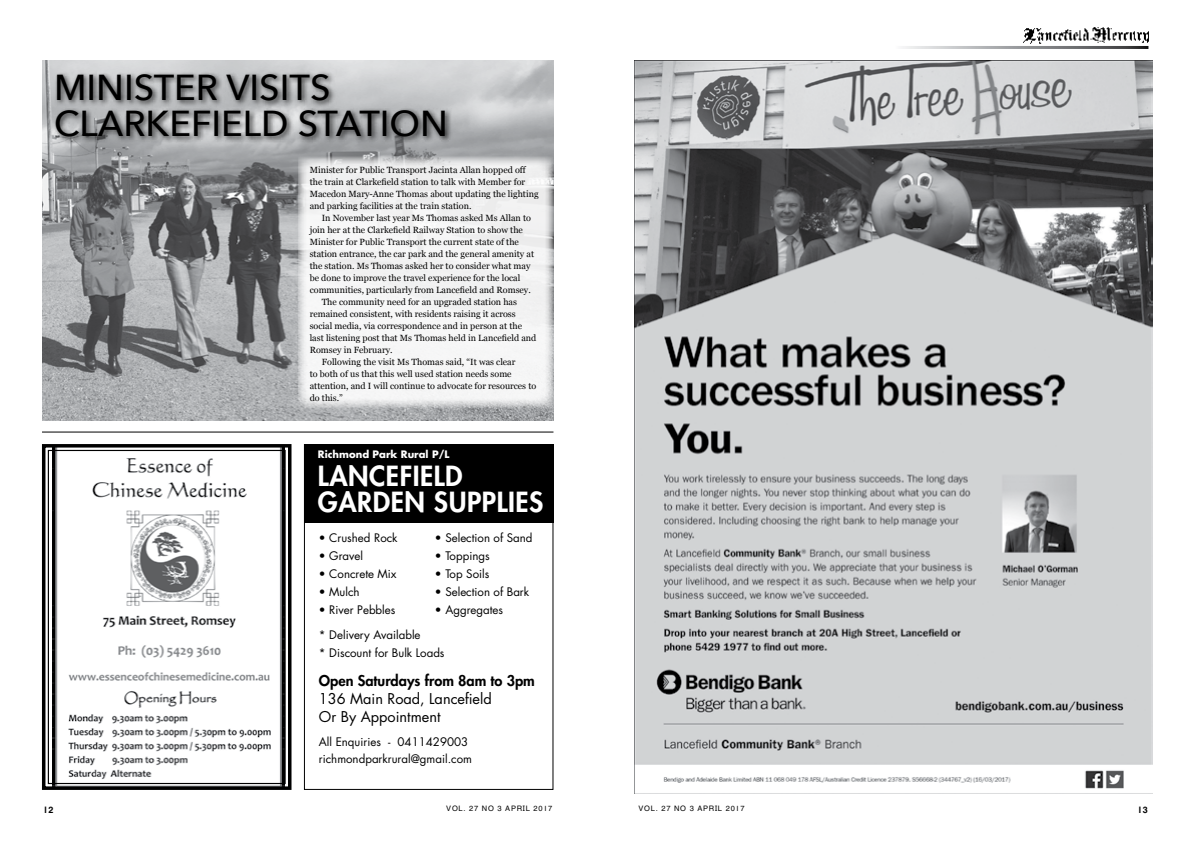
<style>
.page{position:relative;width:1191px;height:842px;background:#fff}
.page>*{position:absolute;margin:0;border:0;box-sizing:border-box;transform-origin:0 0}
.t1{font:500 36px "Avenir Next";color:#000}
.t2{font:800 27px/26px "Futura";letter-spacing:.02em;color:#fff}
.t3{font:14.5px/18px "Futura";color:#000}
.t4{font:800 14.5px "Futura";color:#000}
.t5{font:11.5px/18px "Futura";color:#000}
.t6{font:700 10px "Futura";color:#fff}
.t7{font:9px/12px "Georgia";color:#000}
.t8{font:700 9px "Helvetica Textbook";color:#000}
.t9{font:7.5px "Helvetica Textbook";letter-spacing:.1em;color:#000}
</style>
<div class="page">
<img style="left:42px;top:60px;width:511px;height:360px">
<svg style="left:298px;top:156px;width:255px;height:252px;fill:#f4f4f4"></svg>
<img style="left:634px;top:61px;width:518px;height:732px">
<svg style="left:42px;top:444px;width:250px;height:346px"></svg>
<div style="left:48px;top:450px;width:238px;height:334px;border:1px solid #000"></div>
<div style="left:304px;top:444px;width:249px;height:79px;background:#000"></div>
<hr style="left:42px;top:432px;width:511px;height:1px;background:#000">
<div style="left:52px;top:70px;width:400px;height:74px;background:#000;opacity:.75"></div>
<img style="left:1024px;top:27px;width:125px;height:20px">
<hr style="left:893px;top:46px;width:255px;height:3px;background:#fff">
<h1 class="t1" style="left:54px;top:66px;width:52px">MINISTER</h1>
<h1 class="t1" style="left:226px;top:66px;width:19px">VISITS</h1>
<h1 class="t1" style="left:54px;top:102px;width:66px">CLARKEFIE</h1>
<h1 class="t1" style="left:243px;top:102px;width:77px">LD STATION</h1>
<p class="t7" style="left:310px;top:163px;width:230px">Minister for Public Transport Jacinta Allan hopped off the train at Clarkefield station to talk with Member for Macedon Mary-Anne Thomas about updating the lighting and parking facilities at the train station.</p>
<p class="t7" style="left:322px;top:211px;width:211px">In November last year Ms Thomas asked Ms Allan to</p>
<p class="t7" style="left:310px;top:223px;width:215px">join her at the Clarkefield Railway Station to show the</p>
<p class="t7" style="left:310px;top:235px;width:211px">Minister for Public Transport the current state of the</p>
<p class="t7" style="left:310px;top:247px;width:226px">station entrance, the car park and the general amenity at</p>
<p class="t7" style="left:310px;top:259px;width:222px">the station. Ms Thomas asked her to consider what may</p>
<p class="t7" style="left:310px;top:271px;width:212px">be done to improve the travel experience for the local</p>
<p class="t7" style="left:310px;top:283px;width:223px">communities, particularly from Lancefield and Romsey.</p>
<p class="t7" style="left:322px;top:295px;width:197px">The community need for an upgraded station has</p>
<p class="t7" style="left:310px;top:307px;width:207px">remained consistent, with residents raising it across</p>
<p class="t7" style="left:310px;top:319px;width:214px">social media, via correspondence and in person at the</p>
<p class="t7" style="left:310px;top:331px;width:228px">last listening post that Ms Thomas held in Lancefield and</p>
<p class="t7" style="left:310px;top:343px;width:84px">Romsey in February.</p>
<p class="t7" style="left:322px;top:355px;width:195px">Following the visit Ms Thomas said, “It was clear</p>
<p class="t7" style="left:310px;top:367px;width:203px">to both of us that this well used station needs some</p>
<p class="t7" style="left:310px;top:379px;width:228px">attention, and I will continue to advocate for resources to</p>
<p class="t7" style="left:310px;top:391px;width:35px">do this.”</p>
<p class="t6" style="left:318px;top:448px;width:133px">Richmond Park Rural P/L</p>
<h2 class="t2" style="left:318px;top:463px;width:227px">LANCEFIELD<br>GARDEN SUPPLIES</h2>
<p class="t5" style="left:319px;top:529px;width:80px">• Crushed Rock</p>
<p class="t5" style="left:435px;top:529px;width:99px">• Selection of Sand</p>
<p class="t5" style="left:319px;top:547px;width:46px">• Gravel</p>
<p class="t5" style="left:435px;top:547px;width:56px">• Toppings</p>
<p class="t5" style="left:319px;top:565px;width:79px">• Concrete Mix</p>
<p class="t5" style="left:435px;top:565px;width:56px">• Top Soils</p>
<p class="t5" style="left:319px;top:583px;width:42px">• Mulch</p>
<p class="t5" style="left:435px;top:583px;width:96px">• Selection of Bark</p>
<p class="t5" style="left:319px;top:601px;width:78px">• River Pebbles</p>
<p class="t5" style="left:435px;top:601px;width:70px">• Aggregates</p>
<p class="t5" style="left:319px;top:626px;width:127px">* Delivery Available<br>* Discount for Bulk Loads</p>
<h3 class="t4" style="left:319px;top:671px;width:217px">Open Saturdays from 8am to 3pm</h3>
<h3 class="t3" style="left:319px;top:690px;width:174px">136 Main Road, Lancefield<br>Or By Appointment</h3>
<p class="t5" style="left:319px;top:733px;width:155px;line-height:17px">All Enquiries - 0411429003 richmondparkrural@gmail.com</p>
<p class="t8" style="left:43px;top:804px;width:12px">12</p>
<p class="t9" style="left:446px;top:804px;width:108px">VOL. 27 NO 3 APRIL 2017</p>
<p class="t9" style="left:638px;top:804px;width:108px">VOL. 27 NO 3 APRIL 2017</p>
<p class="t8" style="left:1137px;top:804px;width:12px">13</p>
</div>
